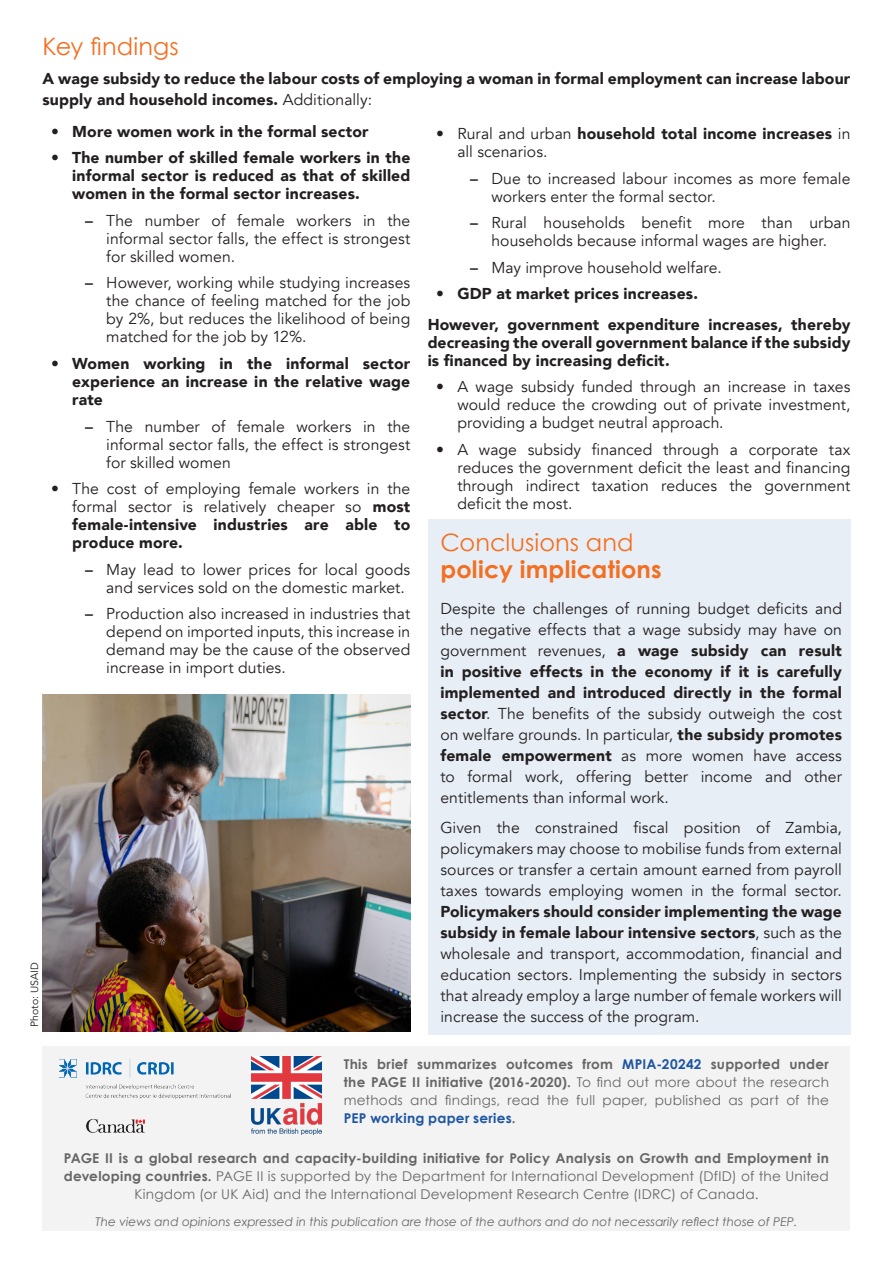
<style>
.page{position:relative;width:893px;height:1263px;background:#fff}
.page>*{position:absolute;margin:0;border:0;box-sizing:border-box;transform-origin:0 0}
.t1{font:700 24px/27px "Century Gothic";letter-spacing:.005em;color:#f36f21}
.t2{font:24px "Century Gothic";color:#f36f21}
.t3{font:15.75px/18px "Avenir";letter-spacing:.005em;color:#231f20;text-align:justify}
.t4{font:900 15.75px/18px "Avenir";letter-spacing:.01em;color:#231f20;text-align:justify}
.t5{font:13.5px/18px "Century Gothic";letter-spacing:.015em;color:#656765;text-align:justify}
.t6{font:italic 12px "Century Gothic";color:#656765}
.t7{font:10.5px "Avenir";color:#231f20}
.s1{font-weight:400}
.s2{font-weight:800}
.s3{font-weight:900}
.s4{font-weight:700}
.s5{font-weight:700;color:#1d56a2}
</style>
<div class="page">
<div style="left:428px;top:586px;width:422px;height:448px;background:#e8eef6"></div>
<div style="left:428px;top:520px;width:422px;height:68px;background:#e8eef6"></div>
<div style="left:43px;top:1046px;width:807px;height:185px;background:#f3f3f3"></div>
<img style="left:251px;top:1057px;width:71px;height:78px">
<img style="left:60px;top:1059px;width:171px;height:74px">
<img style="left:43px;top:694px;width:367px;height:337px">
<p class="t2" style="left:43px;top:32px;width:138px">Key findings</p>
<p class="t4" style="left:43px;top:68px;width:809px;line-height:21px">A wage subsidy to reduce the labour costs of employing a woman in formal employment can increase labour supply and household incomes. <span class="s1">Additionally:</span></p>
<p class="t7" style="left:28px;top:1027px;width:66px;rotate:-90deg">Photo: USAID</p>
<p class="t4" style="left:51px;top:122px;width:319px">• More women work in the formal sector</p>
<p class="t4" style="left:72px;top:149px;width:340px;text-indent:-21px">• The number of skilled female workers in the informal sector is reduced as that of skilled women in the formal sector increases.</p>
<p class="t3" style="left:106px;top:212px;width:306px;text-indent:-21px"><span class="s2">–</span> The number of female workers in the informal sector falls, the effect is strongest for skilled women.</p>
<p class="t3" style="left:106px;top:274px;width:306px;text-indent:-21px"><span class="s2">–</span> However, working while studying increases the chance of feeling matched for the job by 2%, but reduces the likelihood of being matched for the job by 12%.</p>
<p class="t4" style="left:72px;top:354px;width:340px;text-indent:-21px">• Women working in the informal sector experience an increase in the relative wage rate</p>
<p class="t3" style="left:106px;top:417px;width:306px;text-indent:-21px"><span class="s2">–</span> The number of female workers in the informal sector falls, the effect is strongest for skilled women</p>
<p class="t3" style="left:72px;top:480px;width:340px;text-indent:-21px">• The cost of employing female workers in the formal sector is relatively cheaper so <span class="s3">most female-intensive industries are able to produce more.</span></p>
<p class="t3" style="left:106px;top:560px;width:306px;text-indent:-21px"><span class="s2">–</span> May lead to lower prices for local goods and services sold on the domestic market.</p>
<p class="t3" style="left:106px;top:605px;width:306px;text-indent:-21px"><span class="s2">–</span> Production also increased in industries that depend on imported inputs, this increase in demand may be the cause of the observed increase in import duties.</p>
<p class="t3" style="left:440px;top:599px;width:403px;line-height:21px">Despite the challenges of running budget deficits and the negative effects that a wage subsidy may have on government revenues, <span class="s3">a wage subsidy can result in positive effects in the economy if it is carefully implemented and introduced directly in the formal sector</span>. The benefits of the subsidy outweigh the cost on welfare grounds. In particular, <span class="s3">the subsidy promotes female empowerment</span> as more women have access to formal work, offering better income and other entitlements than informal work.</p>
<p class="t3" style="left:440px;top:817px;width:403px;line-height:21px">Given the constrained fiscal position of Zambia, policymakers may choose to mobilise funds from external sources or transfer a certain amount earned from payroll taxes towards employing women in the formal sector.<br><span class="s3">Policymakers should consider implementing the wage subsidy in female labour intensive sectors</span>, such as the wholesale and transport, accommodation, financial and education sectors. Implementing the subsidy in sectors that already employ a large number of female workers will increase the success of the program.</p>
<p class="t3" style="left:457px;top:125px;width:395px;text-indent:-21px">• Rural and urban <span class="s3">household total income increases</span> in all scenarios.</p>
<p class="t3" style="left:491px;top:169px;width:361px;text-indent:-21px"><span class="s2">–</span> Due to increased labour incomes as more female workers enter the formal sector.</p>
<p class="t3" style="left:470px;top:214px;width:382px;text-align:center"><span class="s2">–</span> Rural households benefit more than urban households because informal wages are higher.</p>
<p class="t3" style="left:470px;top:258px;width:253px"><span class="s2">–</span> May improve household welfare.</p>
<p class="t4" style="left:436px;top:284px;width:263px">• GDP at market prices increases.</p>
<p class="t4" style="left:428px;top:315px;width:424px">However, government expenditure increases, thereby decreasing the overall government balance if the subsidy is financed by increasing deficit.</p>
<p class="t3" style="left:457px;top:378px;width:395px;text-indent:-21px">• A wage subsidy funded through an increase in taxes would reduce the crowding out of private investment, providing a budget neutral approach.</p>
<p class="t3" style="left:457px;top:441px;width:395px;text-indent:-21px">• A wage subsidy financed through a corporate tax reduces the government deficit the least and financing through indirect taxation reduces the government deficit the most.</p>
<p class="t1" style="left:440px;top:528px;width:223px"><span class="s1">Conclusions and </span>policy implications</p>
<p class="t5" style="left:344px;top:1055px;width:487px"><span class="s4">This brief summarizes outcomes from</span> <span class="s5">MPIA-20242</span> <span class="s4">supported under the PAGE II initiative (2016-2020).</span> To find out more about the research methods and findings, read the full paper, published as part of the <span class="s5">PEP working paper series</span><span class="s4">.</span></p>
<p class="t5" style="left:64px;top:1149px;width:767px;text-align:center"><span class="s4">PAGE II is a global research and capacity-building initiative for Policy Analysis on Growth and Employment in developing countries.</span> PAGE II is supported by the Department for International Development (DfID) of the United<br>Kingdom (or UK Aid) and the International Development Research Centre (IDRC) of Canada.</p>
<p class="t6" style="left:96px;top:1214px;width:703px">The views and opinions expressed in this publication are those of the authors and do not necessarily reflect those of PEP.</p>
</div>
